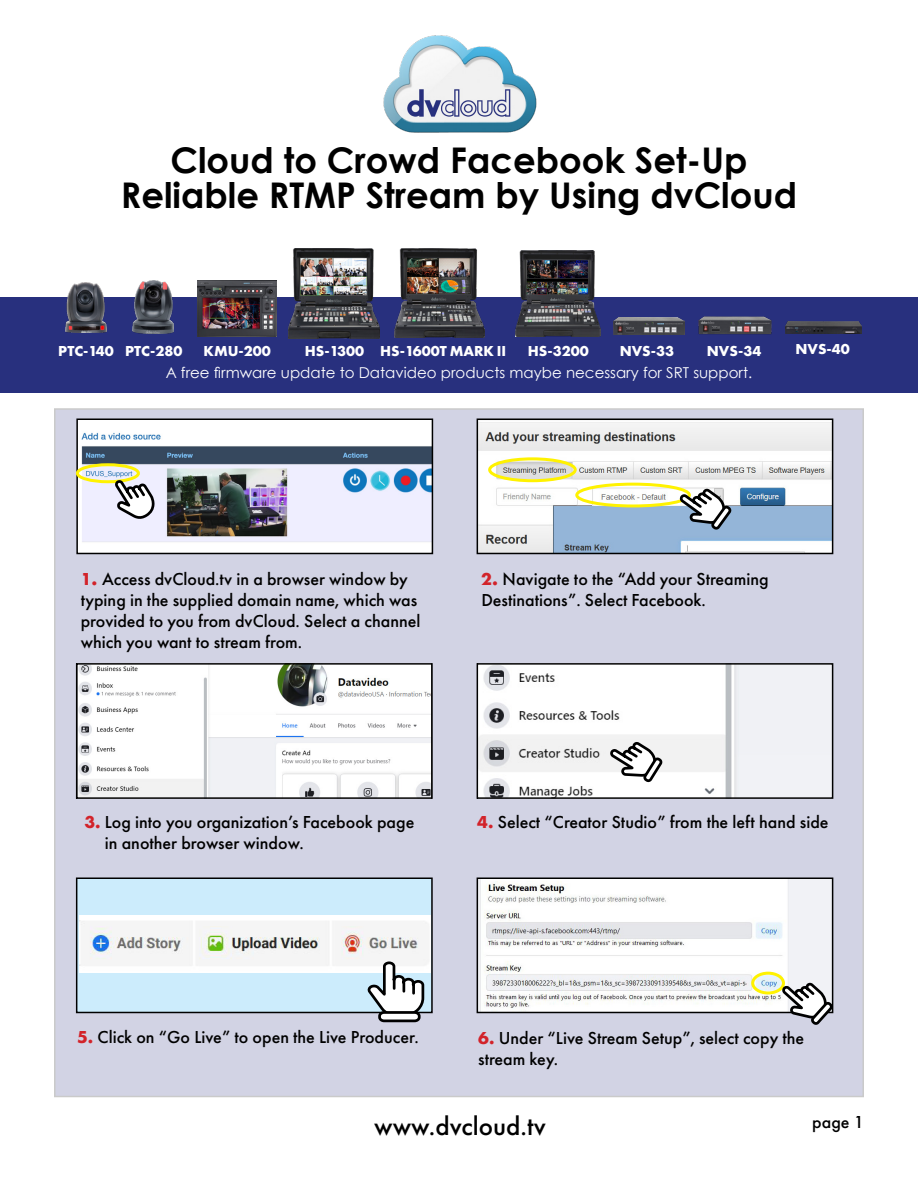
<style>
.page{position:relative;width:918px;height:1188px;background:#fff}
.page>*{position:absolute;margin:0;border:0;box-sizing:border-box;transform-origin:0 0}
.t1{font:700 35.4px/34.5px "Century Gothic";color:#000;text-align:center}
.t2{font:500 27px "Futura PT";color:#000}
.t3{font:500 18px/21px "Futura PT";color:#000}
.t4{font:700 15px "Futura PT";color:#fff}
.t5{font:15px "Century Gothic";color:#fff}
.s1{font-weight:700;color:#d2232a}
.s2{font-weight:700;font-size:19.65px;color:#d2232a}
</style>
<div class="page">
<div style="left:55px;top:409px;width:808px;height:688px;background:#d2d3e4"></div>
<svg style="left:79px;top:666px;width:351px;height:130px;background:#edeeee"></svg>
<div style="left:76px;top:663px;width:357px;height:136px;border:2px solid #000"></div>
<svg style="left:480px;top:666px;width:350px;height:130px;background:#ededef"></svg>
<div style="left:477px;top:663px;width:356px;height:136px;border:2px solid #000"></div>
<svg style="left:607px;top:739px;width:58px;height:45px;background:#c4c4c4"></svg>
<div style="left:77px;top:878px;width:355px;height:134px;background:#ccecfc"></div>
<img style="left:79px;top:916px;width:351px;height:57px">
<div style="left:76px;top:878px;width:357px;height:135px;border:2px solid #000"></div>
<svg style="left:365px;top:960px;width:61px;height:63px"></svg>
<img style="left:480px;top:421px;width:350px;height:130px">
<div style="left:477px;top:418px;width:356px;height:136px;border:2px solid #000"></div>
<img style="left:593px;top:488px;width:84px;height:18px">
<div style="left:575px;top:483px;width:116px;height:24px;border:3px solid #fff200;border-radius:50%"></div>
<svg style="left:677px;top:486px;width:57px;height:46px;background:#a6afb4"></svg>
<img style="left:480px;top:881px;width:350px;height:129px">
<div style="left:477px;top:878px;width:356px;height:135px;border:2px solid #000"></div>
<div style="left:751px;top:972px;width:34px;height:22px;border:3px solid #fff200;border-radius:50%"></div>
<svg style="left:779px;top:980px;width:55px;height:45px"></svg>
<div style="left:488px;top:457px;width:89px;height:25px;border:3px solid #fff200;border-radius:50%"></div>
<div style="left:77px;top:419px;width:355px;height:134px;background:#fff"></div>
<img style="left:79px;top:432px;width:351px;height:110px">
<div style="left:76px;top:418px;width:357px;height:136px;border:2px solid #000"></div>
<div style="left:76px;top:463px;width:64px;height:20px;border:3px solid #fff200;border-radius:50%"></div>
<svg style="left:113px;top:478px;width:43px;height:43px"></svg>
<div style="left:0;top:297px;width:918px;height:96px;background:#28307e"></div>
<img style="left:289px;top:249px;width:91px;height:90px">
<img style="left:394px;top:249px;width:91px;height:88px">
<img style="left:613px;top:317px;width:72px;height:17px">
<img style="left:198px;top:280px;width:79px;height:56px">
<img style="left:133px;top:280px;width:40px;height:53px">
<img style="left:516px;top:250px;width:85px;height:87px">
<img style="left:785px;top:321px;width:76px;height:13px">
<img style="left:698px;top:316px;width:74px;height:19px">
<img style="left:65px;top:282px;width:41px;height:51px">
<img style="left:383px;top:35px;width:154px;height:98px">
<h1 class="t1" style="left:121px;top:142px;width:678px">Cloud to Crowd Facebook Set-Up<br>Reliable RTMP Stream by Using dvCloud</h1>
<p class="t4" style="left:58px;top:341px;width:126px">PTC-140 PTC-280</p>
<p class="t4" style="left:204px;top:341px;width:69px">KMU-200</p>
<p class="t4" style="left:305px;top:341px;width:203px">HS-1300 HS-1600T MARK II</p>
<p class="t4" style="left:528px;top:341px;width:62px">HS-3200</p>
<p class="t4" style="left:620px;top:341px;width:56px">NVS-33</p>
<p class="t4" style="left:707px;top:341px;width:56px">NVS-34</p>
<p class="t4" style="left:795px;top:340px;width:56px">NVS-40</p>
<p class="t5" style="left:166px;top:362px;width:588px">A free firmware update to Datavideo products maybe necessary for SRT support.</p>
<p class="t3" style="left:81px;top:568px;width:341px"><span class="s1">1</span><span class="s2">.</span> Access dvCloud.tv in a browser window by typing in the supplied domain name, which was provided to you from dvCloud. Select a channel which you want to stream from.</p>
<p class="t3" style="left:481px;top:568px;width:289px"><span class="s1">2</span><span class="s2">.</span> Navigate to the “Add your Streaming<br>Destinations”. Select Facebook.</p>
<p class="t3" style="left:105px;top:812px;width:311px;text-indent:-20px"><span class="s1">3.</span> Log into you organization’s Facebook page in another browser window.</p>
<p class="t3" style="left:477px;top:812px;width:353px"><span class="s1">4.</span> Select “Creator Studio” from the left hand side</p>
<p class="t3" style="left:77px;top:1026px;width:343px"><span class="s1">5.</span> Click on “Go Live” to open the Live Producer.</p>
<p class="t3" style="left:478px;top:1028px;width:327px"><span class="s1">6.</span> Under “Live Stream Setup”, select copy the stream key.</p>
<h2 class="t2" style="left:374px;top:1110px;width:173px">www.dvcloud.tv</h2>
<p class="t3" style="left:812px;top:1112px;width:53px">page 1</p>
</div>
